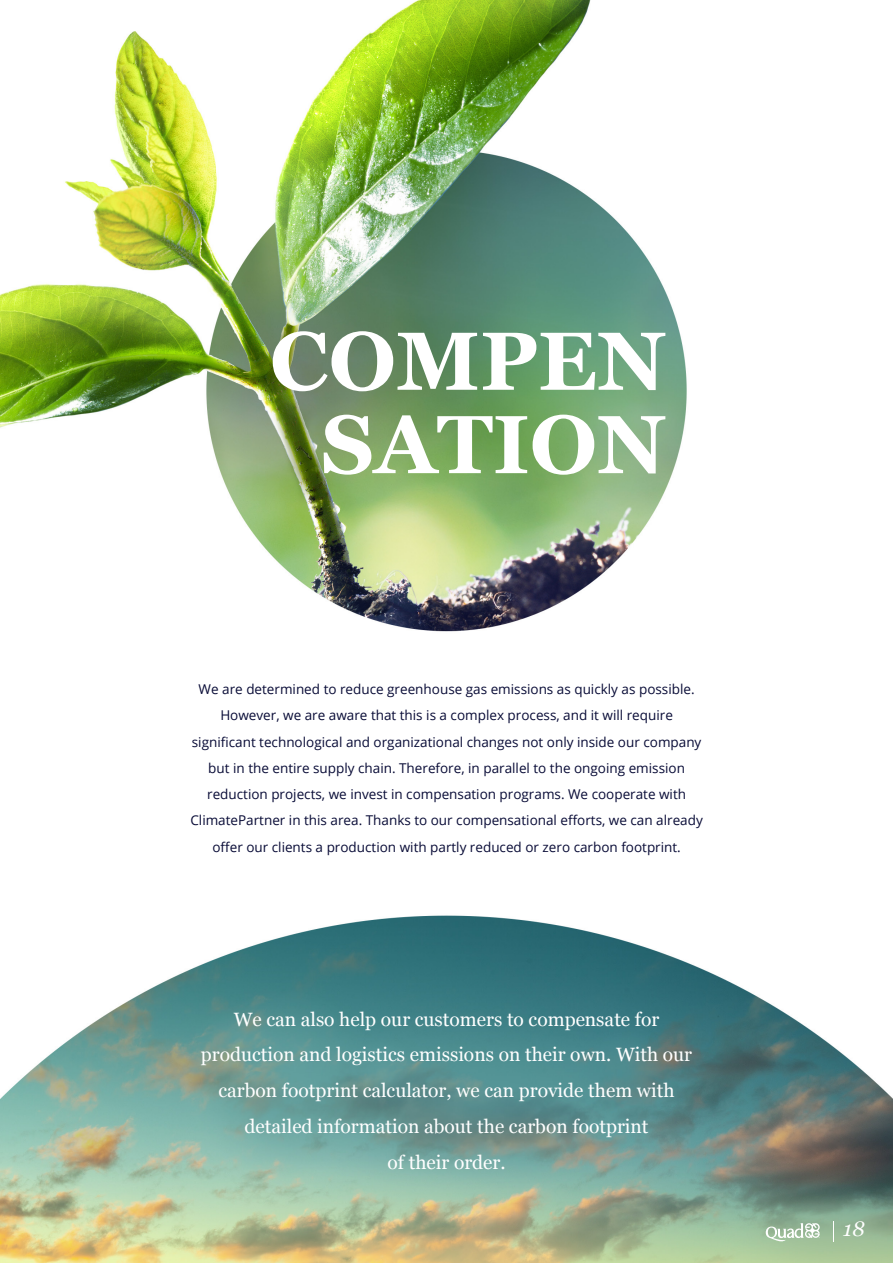
<style>
.page{position:relative;width:893px;height:1263px;background:#fff}
.page>*{position:absolute;margin:0;border:0;box-sizing:border-box;transform-origin:0 0}
.t1{font:700 82.2px/83.4px "Georgia";color:#fff;text-align:right}
.t2{font:italic 21px "Georgia";color:#fff}
.t3{font:19.2px/35.7px "Georgia";color:#fff;text-align:center}
.t4{font:13.5px/26.2px "Open Sans";color:#080b36;text-align:center}
</style>
<div class="page">
<img style="left:0;top:0;width:893px;height:1263px">
<svg style="left:833px;top:1221px;width:1px;height:20px"></svg>
<svg style="left:766px;top:1223px;width:54px;height:18px"></svg>
<h1 class="t1" style="left:270px;top:315px;width:398px">COMPEN<br>SATION</h1>
<p class="t4" style="left:190px;top:676px;width:514px">We are determined to reduce greenhouse gas emissions as quickly as possible.<br>However, we are aware that this is a complex process, and it will require significant technological and organizational changes not only inside our company but in the entire supply chain. Therefore, in parallel to the ongoing emission reduction projects, we invest in compensation programs. We cooperate with ClimatePartner in this area. Thanks to our compensational efforts, we can already offer our clients a production with partly reduced or zero carbon footprint.</p>
<h3 class="t3" style="left:201px;top:1000px;width:493px">We can also help our customers to compensate for production and logistics emissions on their own. With our carbon footprint calculator, we can provide them with detailed information about the carbon footprint<br>of their order.</h3>
<h2 class="t2" style="left:843px;top:1213px;width:23px">18</h2>
</div>
